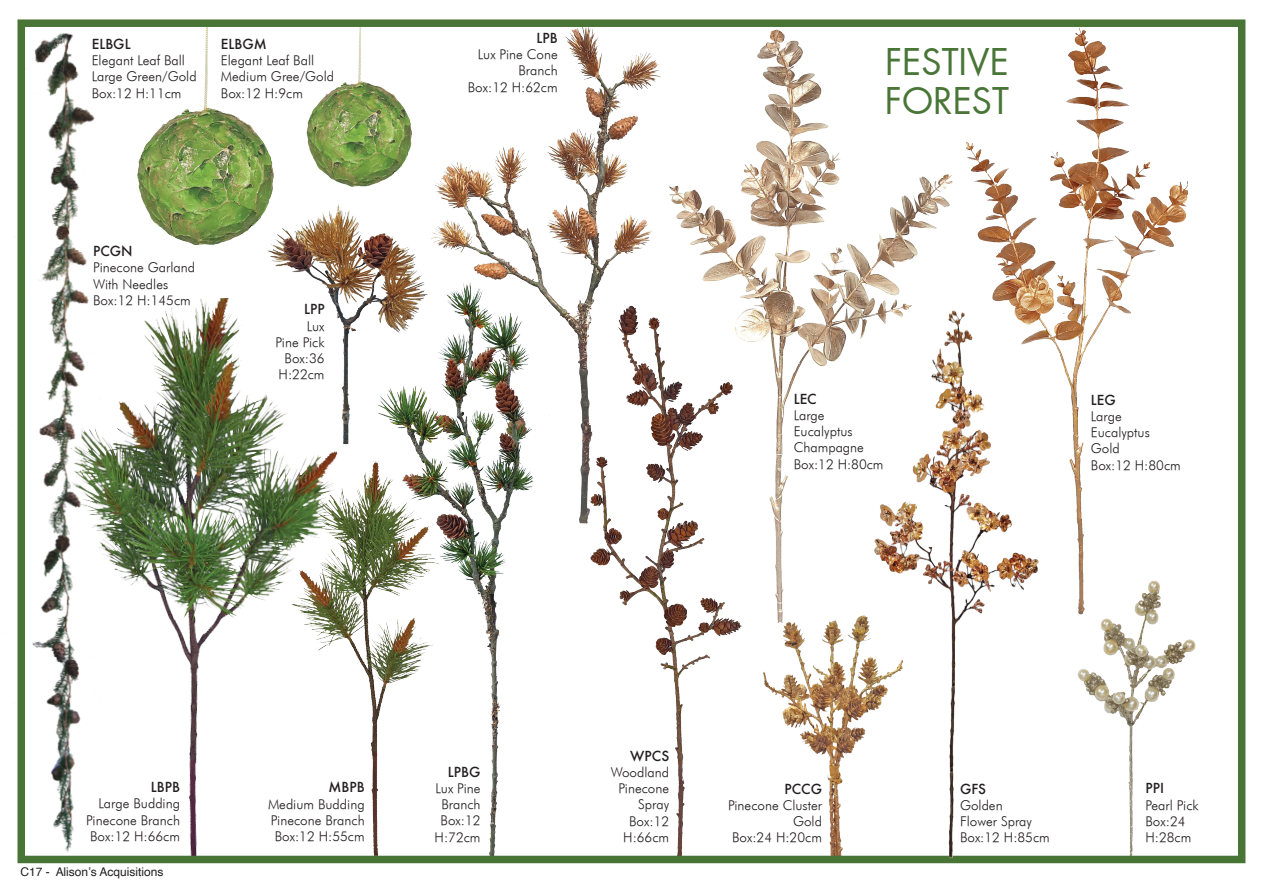
<style>
.page{position:relative;width:1263px;height:893px;background:#fff}
.page>*{position:absolute;margin:0;border:0;box-sizing:border-box;transform-origin:0 0}
.t1{font:36px/39.2px "Futura";color:#497537}
.t2{font:italic 13.5px/16.2px "Futura";color:#231f20}
.t3{font:500 13.5px "Futura";color:#231f20}
.t4{font:12px "Helvetica";color:#231f20}
</style>
<div class="page">
<img style="left:14px;top:19px;width:81px;height:274px">
<img style="left:675px;top:29px;width:274px;height:259px">
<img style="left:949px;top:28px;width:238px;height:260px">
<img style="left:17px;top:293px;width:349px;height:571px">
<img style="left:432px;top:28px;width:243px;height:283px">
<img style="left:558px;top:289px;width:169px;height:575px">
<img style="left:368px;top:273px;width:182px;height:591px">
<img style="left:261px;top:205px;width:171px;height:247px">
<img style="left:137px;top:28px;width:142px;height:224px">
<img style="left:306px;top:28px;width:106px;height:159px">
<img style="left:1174px;top:261px;width:72px;height:603px">
<div style="left:18px;top:19px;width:1227px;height:844px;border:8px solid #487436"></div>
<img style="left:727px;top:288px;width:460px;height:575px">
<p class="t3" style="left:92px;top:35px;width:40px">ELBGL</p>
<p class="t2" style="left:92px;top:52px;width:106px">Elegant Leaf Ball<br>Large Green/Gold<br>Box:12 H:11cm</p>
<p class="t3" style="left:221px;top:35px;width:47px">ELBGM</p>
<p class="t2" style="left:221px;top:52px;width:115px">Elegant Leaf Ball<br>Medium Gree/Gold<br>Box:12 H:9cm</p>
<p class="t3" style="left:93px;top:242px;width:41px">PCGN</p>
<p class="t2" style="left:93px;top:259px;width:104px">Pinecone Garland<br>With Needles<br>Box:12 H:145cm</p>
<p class="t3" style="left:304px;top:300px;width:22px">LPP</p>
<p class="t2" style="left:275px;top:318px;width:51px;text-align:right">Lux<br>Pine Pick<br>Box:36<br>H:22cm</p>
<p class="t3" style="left:536px;top:29px;width:23px">LPB</p>
<p class="t2" style="left:468px;top:46px;width:91px;text-align:right">Lux Pine Cone<br>Branch<br>Box:12 H:62cm</p>
<h1 class="t1" style="left:885px;top:43px;width:126px">FESTIVE<br>FOREST</h1>
<p class="t3" style="left:794px;top:389px;width:25px">LEC</p>
<p class="t2" style="left:794px;top:407px;width:91px">Large<br>Eucalyptus<br>Champagne<br>Box:12 H:80cm</p>
<p class="t3" style="left:1091px;top:390px;width:26px">LEG</p>
<p class="t2" style="left:1091px;top:408px;width:91px">Large<br>Eucalyptus<br>Gold<br>Box:12 H:80cm</p>
<p class="t3" style="left:151px;top:778px;width:31px">LBPB</p>
<p class="t2" style="left:86px;top:795px;width:95px;text-align:justify;text-indent:13px">Large Budding Pinecone Branch Box:12 H:66cm</p>
<p class="t4" style="left:20px;top:863px;width:144px">C17 - Alison’s Acquisitions</p>
<p class="t3" style="left:328px;top:778px;width:38px">MBPB</p>
<p class="t2" style="left:268px;top:795px;width:98px;text-align:justify">Medium Budding Pinecone Branch Box:12 H:55cm</p>
<p class="t3" style="left:448px;top:763px;width:34px">LPBG</p>
<p class="t2" style="left:435px;top:780px;width:47px;text-align:center">Lux Pine<br>Branch<br>Box:12<br>H:72cm</p>
<p class="t3" style="left:630px;top:747px;width:40px">WPCS</p>
<p class="t2" style="left:611px;top:764px;width:60px;text-align:right">Woodland<br>Pinecone<br>Spray<br>Box:12<br>H:66cm</p>
<p class="t3" style="left:784px;top:779px;width:39px">PCCG</p>
<p class="t2" style="left:728px;top:797px;width:96px;text-align:right">Pinecone Cluster<br>Gold<br>Box:24 H:20cm</p>
<p class="t3" style="left:960px;top:779px;width:28px">GFS</p>
<p class="t2" style="left:960px;top:797px;width:91px">Golden<br>Flower Spray<br>Box:12 H:85cm</p>
<p class="t3" style="left:1145px;top:779px;width:20px">PPI</p>
<p class="t2" style="left:1145px;top:797px;width:55px">Pearl Pick<br>Box:24<br>H:28cm</p>
</div>
